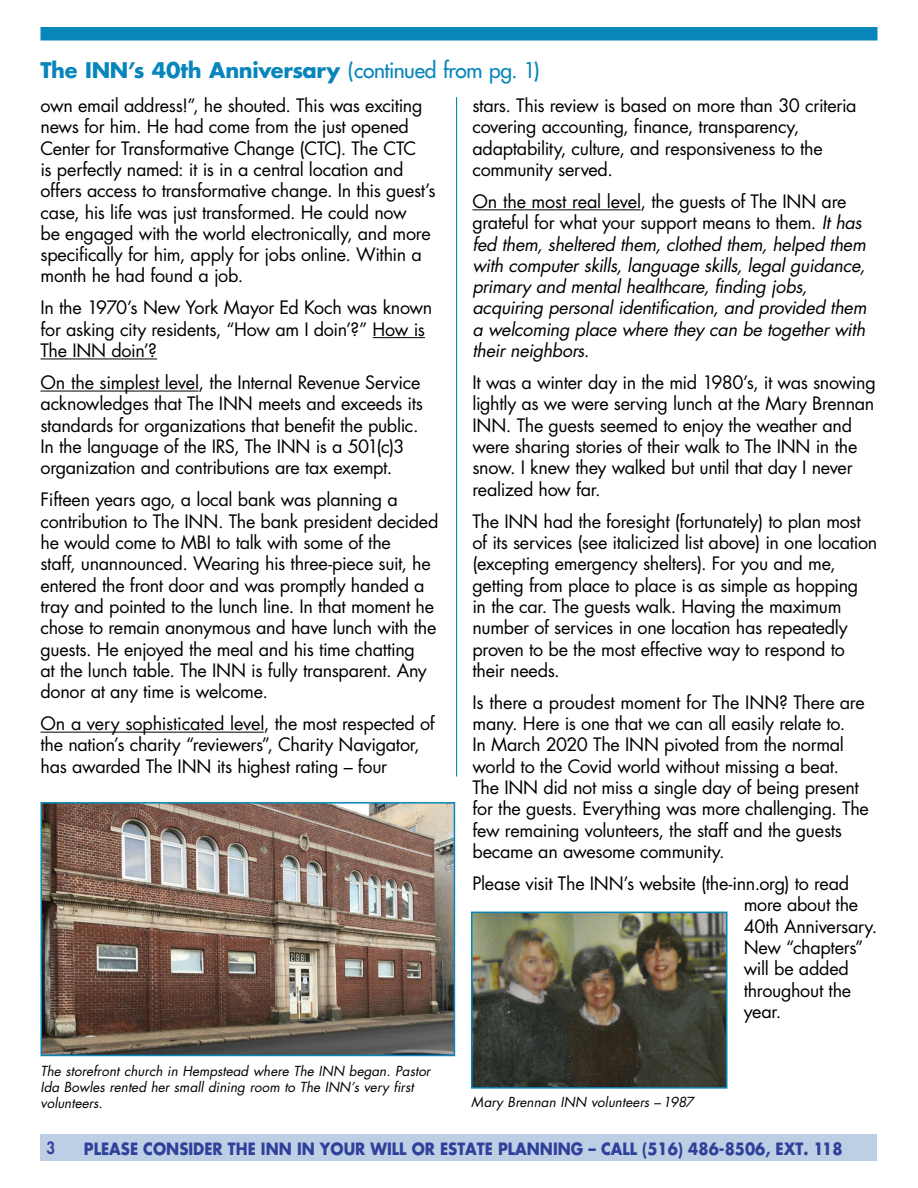
<style>
.page{position:relative;width:918px;height:1188px;background:#fff}
.page>*{position:absolute;margin:0;border:0;box-sizing:border-box;transform-origin:0 0}
.t1{font:700 21px "Futura Std";letter-spacing:-.015em;color:#0886bb}
.t2{font:18px/21.3px "Futura Std";letter-spacing:-.015em;color:#000}
.t3{font:italic 18px/21.3px "Futura Std";letter-spacing:-.015em;color:#000}
.t4{font:700 16.5px "Futura Std";color:#2f409a;scale:.9 1}
.t5{font:800 16.5px "Futura Std";color:#2f409a;scale:.9 1}
.t6{font:italic 13.5px/15.8px "Futura Std";color:#000}
.s1{font-weight:500}
.s2{font-style:normal}
</style>
<div class="page">
<div style="left:40px;top:1134px;width:838px;height:27px;background:#bccfe5"></div>
<div style="left:40px;top:27px;width:838px;height:13px;background:#0886bb"></div>
<img style="left:43px;top:805px;width:409px;height:248px">
<div style="left:40px;top:802px;width:415px;height:254px;border:2px solid #0886bb"></div>
<img style="left:474px;top:915px;width:251px;height:171px">
<div style="left:471px;top:912px;width:257px;height:177px;border:2px solid #0886bb"></div>
<hr style="left:373px;top:337px;width:52px;height:1px;background:#000">
<hr style="left:40px;top:358px;width:117px;height:1px;background:#000">
<hr style="left:40px;top:391px;width:159px;height:1px;background:#000">
<hr style="left:40px;top:732px;width:224px;height:1px;background:#000">
<hr style="left:472px;top:209px;width:169px;height:1px;background:#000">
<hr style="left:456px;top:97px;width:1px;height:680px;background:#0886bb">
<p class="t1" style="left:40px;top:56px;width:501px">The INN’s 40th Anniversary <span class="s1">(continued from pg. 1)</span></p>
<p class="t2" style="left:40px;top:95px;width:397px">own email address!”, he shouted. This was exciting news for him. He had come from the just opened Center for Transformative Change (CTC). The CTC<br>is perfectly named: it is in a central location and offers access to transformative change. In this guest’s case, his life was just transformed. He could now<br>be engaged with the world electronically, and more specifically for him, apply for jobs online. Within a month he had found a job.</p>
<p class="t2" style="left:40px;top:297px;width:394px">In the 1970’s New York Mayor Ed Koch was known for asking city residents, “How am I doin’?” How is<br>The INN doin’?</p>
<p class="t2" style="left:40px;top:372px;width:384px">On the simplest level, the Internal Revenue Service acknowledges that The INN meets and exceeds its standards for organizations that benefit the public.<br>In the language of the IRS, The INN is a 501(c)3 organization and contributions are tax exempt.</p>
<p class="t2" style="left:40px;top:489px;width:400px">Fifteen years ago, a local bank was planning a contribution to The INN. The bank president decided he would come to MBI to talk with some of the<br>staff, unannounced. Wearing his three-piece suit, he entered the front door and was promptly handed a tray and pointed to the lunch line. In that moment he chose to remain anonymous and have lunch with the guests. He enjoyed the meal and his time chatting<br>at the lunch table. The INN is fully transparent. Any donor at any time is welcome.</p>
<p class="t2" style="left:40px;top:713px;width:396px">On a very sophisticated level, the most respected of the nation’s charity “reviewers”, Charity Navigator, has awarded The INN its highest rating – four</p>
<p class="t2" style="left:472px;top:95px;width:386px">stars. This review is based on more than 30 criteria covering accounting, finance, transparency, adaptability, culture, and responsiveness to the community served.</p>
<p class="t3" style="left:472px;top:191px;width:396px"><span class="s2">On the most real level, the guests of The INN are grateful for what your support means to them.</span> It has fed them, sheltered them, clothed them, helped them with computer skills, language skills, legal guidance, primary and mental healthcare, finding jobs, acquiring personal identification, and provided them a welcoming place where they can be together with their neighbors.</p>
<p class="t2" style="left:472px;top:372px;width:405px">It was a winter day in the mid 1980’s, it was snowing lightly as we were serving lunch at the Mary Brennan INN. The guests seemed to enjoy the weather and were sharing stories of their walk to The INN in the snow. I knew they walked but until that day I never realized how far.</p>
<p class="t2" style="left:472px;top:511px;width:406px">The INN had the foresight (fortunately) to plan most of its services (see italicized list above) in one location (excepting emergency shelters). For you and me, getting from place to place is as simple as hopping<br>in the car. The guests walk. Having the maximum number of services in one location has repeatedly proven to be the most effective way to respond to their needs.</p>
<p class="t2" style="left:472px;top:692px;width:398px">Is there a proudest moment for The INN? There are many. Here is one that we can all easily relate to.<br>In March 2020 The INN pivoted from the normal world to the Covid world without missing a beat.<br>The INN did not miss a single day of being present for the guests. Everything was more challenging. The few remaining volunteers, the staff and the guests became an awesome community.</p>
<p class="t2" style="left:744px;top:873px;width:135px;text-indent:-271px">Please visit The INN’s website (the-inn.org) to read more about the<br>40th Anniversary.<br>New “chapters” will be added throughout the year.</p>
<p class="t6" style="left:40px;top:1064px;width:391px">The storefront church in Hempstead where The INN began. Pastor<br>Ida Bowles rented her small dining room to The INN’s very first volunteers.</p>
<p class="t6" style="left:471px;top:1094px;width:224px">Mary Brennan INN volunteers – 1987</p>
<p class="t5" style="left:46px;top:1137px;width:11px">3</p>
<p class="t4" style="left:84px;top:1137px;width:845px">PLEASE CONSIDER THE INN IN YOUR WILL OR ESTATE PLANNING – CALL (516) 486-8506, EXT. 118</p>
</div>
